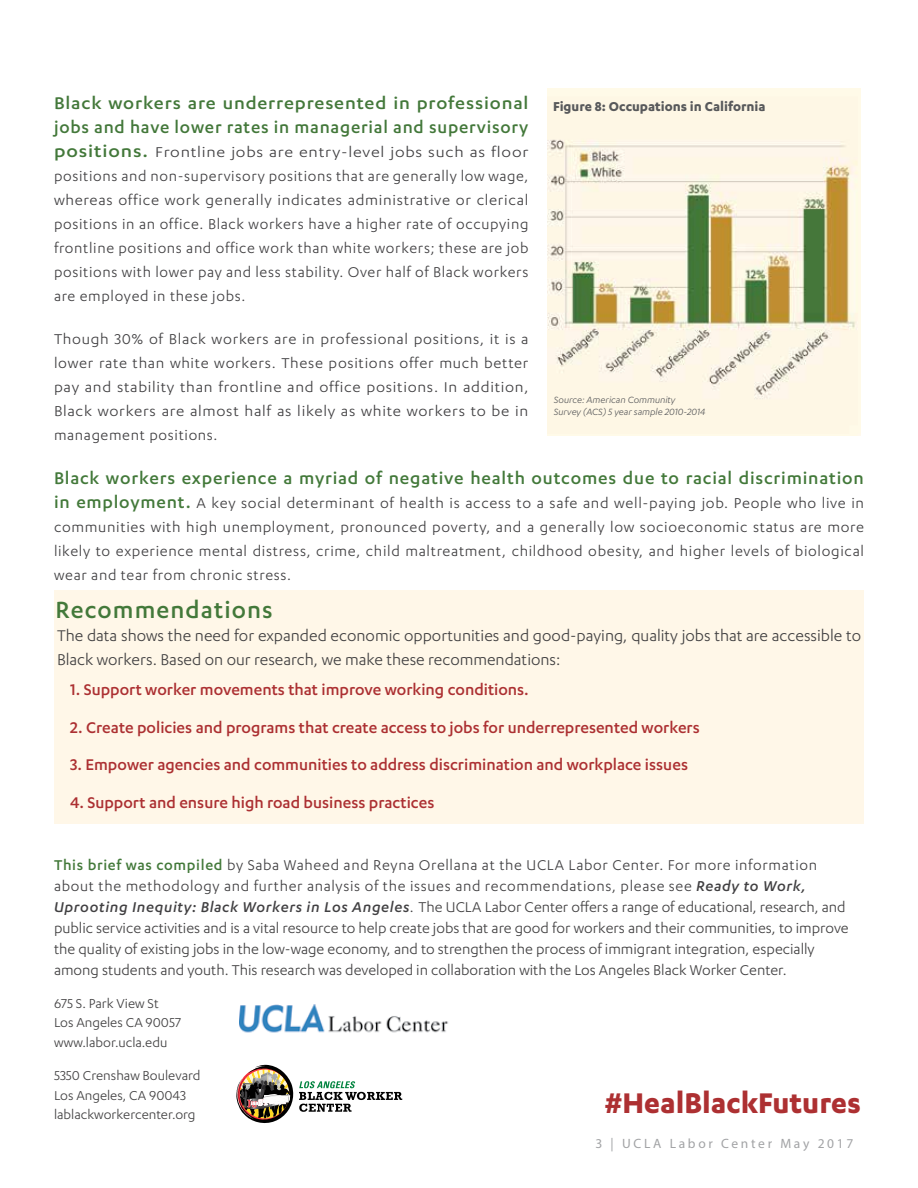
<style>
.page{position:relative;width:918px;height:1188px;background:#fff}
.page>*{position:absolute;margin:0;border:0;box-sizing:border-box;transform-origin:0 0}
.t1{font:700 33px "Karbon";color:#ad3032}
.t2{font:500 27px "Karbon";letter-spacing:.04em;color:#43793a}
.t3{font:500 19.5px/24px "Karbon";letter-spacing:.04em;color:#43783a;scale:1.07 1}
.t4{font:500 19.5px "Karbon";letter-spacing:.04em;color:#43793a}
.t5{font:500 18px "Karbon";color:#ac3032}
.t6{font:18px/24px "Karbon";color:#424142}
.t7{font:16.5px/21px "Karbon";color:#424142}
.t8{font:16.5px/24px "Karbon";letter-spacing:.04em;color:#414042;text-align:justify}
.t9{font:16.5px/24px "Karbon";letter-spacing:.04em;color:#414042;text-align:justify;scale:1.12 1}
.t10{font:15px/19.5px "Karbon";color:#424142}
.t11{font:700 15px "Karbon";color:#58595b}
.t12{font:13.5px "Myriad Pro";letter-spacing:.2em;color:#a2a3a5}
.t13{font:italic 10.5px/12px "Karbon";color:#58595b}
.s1{font-weight:500;font-size:19.5px;color:#43783a}
.s2{font-weight:500;font-size:19.5px;color:#43793a}
.s3{font-weight:500;color:#43793a}
.s4{color:#414042}
.s5{font-weight:500;font-style:italic;color:#414042}
.s6{font-style:italic;color:#414042}
</style>
<div class="page">
<div style="left:54px;top:591px;width:810px;height:233px;background:#fff7e8"></div>
<img style="left:239px;top:1004px;width:209px;height:29px">
<svg style="left:236px;top:1065px;width:166px;height:58px"></svg>
<img style="left:257px;top:1094px;width:23px;height:13px">
<img style="left:547px;top:88px;width:314px;height:347px">
<p class="t3" style="left:54px;top:90px;width:445px">Black workers are underrepresented in professional jobs and have lower rates in managerial and supervisory</p>
<p class="t9" style="left:54px;top:139px;width:425px"><span class="s1">positions.</span> Frontline jobs are entry-level jobs such as floor positions and non-supervisory positions that are generally low wage, whereas office work generally indicates administrative or clerical positions in an office. Black workers have a higher rate of occupying frontline positions and office work than white workers; these are job positions with lower pay and less stability. Over half of Black workers are employed in these jobs.</p>
<p class="t8" style="left:54px;top:327px;width:476px">Though 30% of Black workers are in professional positions, it is a lower rate than white workers. These positions offer much better pay and stability than frontline and office positions. In addition, Black workers are almost half as likely as white workers to be in management positions.</p>
<p class="t4" style="left:54px;top:467px;width:811px">Black workers experience a myriad of negative health outcomes due to racial discrimination</p>
<p class="t8" style="left:54px;top:490px;width:812px"><span class="s2">in employment.</span> A key social determinant of health is access to a safe and well-paying job. People who live in communities with high unemployment, pronounced poverty, and a generally low socioeconomic status are more likely to experience mental distress, crime, child maltreatment, childhood obesity, and higher levels of biological wear and tear from chronic stress.</p>
<p class="t11" style="left:553px;top:98px;width:214px">Figure 8: Occupations in California</p>
<p class="t13" style="left:554px;top:394px;width:153px">Source: American Community<br>Survey (ACS) 5 year sample 2010-2014</p>
<h2 class="t2" style="left:56px;top:595px;width:219px">Recommendations</h2>
<p class="t6" style="left:57px;top:624px;width:806px">The data shows the need for expanded economic opportunities and good-paying, quality jobs that are accessible to<br>Black workers. Based on our research, we make these recommendations:</p>
<p class="t5" style="left:70px;top:680px;width:460px">1. Support worker movements that improve working conditions.</p>
<p class="t5" style="left:70px;top:717px;width:631px">2. Create policies and programs that create access to jobs for underrepresented workers</p>
<p class="t5" style="left:70px;top:755px;width:619px">3. Empower agencies and communities to address discrimination and workplace issues</p>
<p class="t5" style="left:70px;top:792px;width:366px">4. Support and ensure high road business practices</p>
<p class="t7" style="left:54px;top:854px;width:796px"><span class="s3">This brief was compiled</span> <span class="s4">by Saba Waheed and Reyna Orellana at the UCLA Labor Center. For more information about the methodology and further analysis of the issues and recommendations, please see</span> <span class="s5">Ready to Work, Uprooting Inequity: Black Workers in Los Angeles</span><span class="s6">.</span> The UCLA Labor Center offers a range of educational, research, and public service activities and is a vital resource to help create jobs that are good for workers and their communities, to improve the quality of existing jobs in the low-wage economy, and to strengthen the process of immigrant integration, especially among students and youth. This research was developed in collaboration with the Los Angeles Black Worker Center.</p>
<p class="t10" style="left:54px;top:993px;width:129px">675 S. Park View St<br>Los Angeles CA 90057 www.labor.ucla.edu</p>
<p class="t10" style="left:54px;top:1066px;width:148px">5350 Crenshaw Boulevard<br>Los Angeles, CA 90043 lablackworkercenter.org</p>
<h1 class="t1" style="left:604px;top:1084px;width:258px">#HealBlackFutures</h1>
<p class="t12" style="left:595px;top:1135px;width:260px">3 | UCLA Labor Center May 2017</p>
</div>
